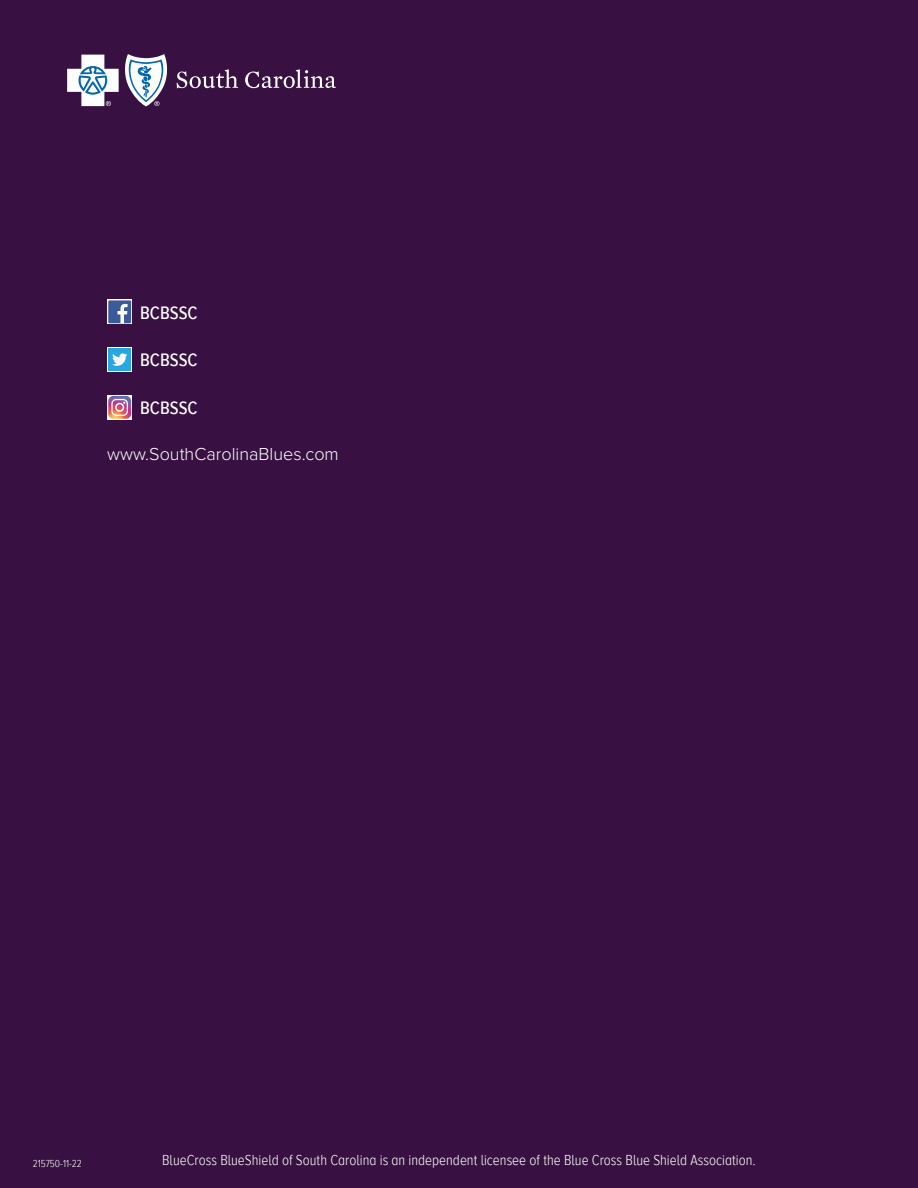
<style>
.page{position:relative;width:918px;height:1188px;background:#381041}
.page>*{position:absolute;margin:0;border:0;box-sizing:border-box;transform-origin:0 0}
.t1{font:500 18.6px "Proxima Nova A Cond";color:#fff}
.t2{font:300 18px "Proxima Nova";color:#fff}
.t3{font:300 15px "Proxima Nova A Cond";color:#fff}
.t4{font:300 10.5px "Proxima Nova A Cond";color:#fff}
</style>
<div class="page">
<svg style="left:107px;top:299px;width:25px;height:25px"></svg>
<div style="left:108px;top:300px;width:23px;height:23px;background:#3b5a9a"></div>
<svg style="left:117px;top:304px;width:11px;height:19px"></svg>
<div style="left:107px;top:347px;width:25px;height:25px;background:#fff"></div>
<div style="left:108px;top:348px;width:23px;height:23px;background:#27a8e0"></div>
<svg style="left:112px;top:353px;width:15px;height:13px"></svg>
<svg style="left:67px;top:54px;width:101px;height:52px"></svg>
<svg style="left:177px;top:69px;width:61px;height:19px"></svg>
<svg style="left:245px;top:69px;width:91px;height:19px"></svg>
<div style="left:107px;top:395px;width:25px;height:25px;background:#fff"></div>
<svg style="left:108px;top:396px;width:23px;height:23px"></svg>
<p class="t1" style="left:140px;top:302px;width:59px">BCBSSC</p>
<p class="t1" style="left:140px;top:350px;width:59px">BCBSSC</p>
<p class="t1" style="left:140px;top:397px;width:59px">BCBSSC</p>
<p class="t2" style="left:107px;top:441px;width:233px">www.SouthCarolinaBlues.com</p>
<p class="t4" style="left:33px;top:1157px;width:51px">215750-11-22</p>
<p class="t3" style="left:162px;top:1152px;width:595px">BlueCross BlueShield of South Carolina is an independent licensee of the Blue Cross Blue Shield Association.</p>
</div>
